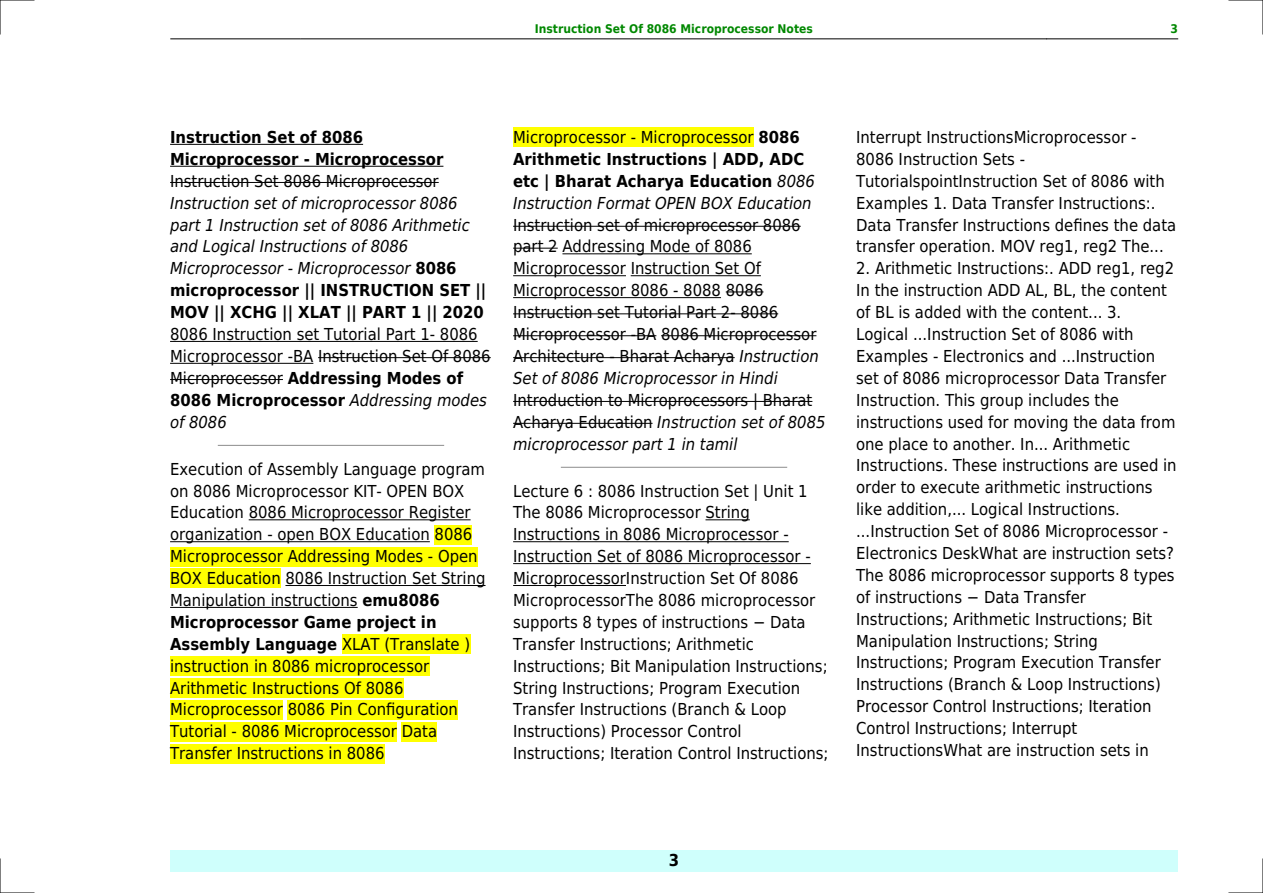
<style>
.page{position:relative;width:1263px;height:893px;background:#fff}
.page>*{position:absolute;margin:0;border:0;box-sizing:border-box;transform-origin:0 0}
.t1{font:16.5px/21.9px "DejaVu Sans Condensed";color:#000}
.t2{font:italic 16.5px/21.9px "DejaVu Sans Condensed";color:#000}
.t3{font:700 16.5px/21.9px "DejaVu Sans Condensed";color:#000}
.t4{font:700 12px "DejaVu Sans Condensed";color:#080}
.s1{font-weight:700;font-style:normal}
.s2{font-weight:700}
.s3{font-style:italic}
.s4{font-weight:400}
.s5{font-weight:400;font-style:italic}
</style>
<div class="page">
<hr style="left:170px;top:39px;width:131px;height:1px;background:#000">
<hr style="left:301px;top:39px;width:745px;height:1px;background:#000">
<hr style="left:1047px;top:39px;width:131px;height:1px;background:#000">
<div style="left:170px;top:850px;width:1008px;height:22px;background:#cffffc"></div>
<hr style="left:170px;top:144px;width:193px;height:1px;background:#000">
<hr style="left:170px;top:166px;width:273px;height:1px;background:#000">
<hr style="left:170px;top:182px;width:269px;height:1px;background:#000">
<hr style="left:170px;top:341px;width:308px;height:1px;background:#000">
<hr style="left:170px;top:363px;width:143px;height:1px;background:#000">
<hr style="left:318px;top:357px;width:173px;height:1px;background:#000">
<hr style="left:170px;top:379px;width:113px;height:1px;background:#000">
<hr style="left:218px;top:445px;width:226px;height:1px;background:#999">
<hr style="left:249px;top:519px;width:222px;height:1px;background:#000">
<hr style="left:170px;top:541px;width:260px;height:1px;background:#000">
<div style="left:435px;top:525px;width:37px;height:19px;background:#ff0"></div>
<div style="left:170px;top:547px;width:308px;height:19px;background:#ff0"></div>
<div style="left:170px;top:569px;width:111px;height:19px;background:#ff0"></div>
<hr style="left:285px;top:585px;width:200px;height:1px;background:#000">
<hr style="left:170px;top:607px;width:188px;height:1px;background:#000">
<div style="left:342px;top:634px;width:128px;height:20px;background:#ff0"></div>
<div style="left:170px;top:656px;width:259px;height:20px;background:#ff0"></div>
<div style="left:170px;top:678px;width:233px;height:19px;background:#ff0"></div>
<div style="left:170px;top:700px;width:113px;height:19px;background:#ff0"></div>
<div style="left:288px;top:700px;width:170px;height:19px;background:#ff0"></div>
<div style="left:170px;top:722px;width:227px;height:19px;background:#ff0"></div>
<div style="left:402px;top:722px;width:35px;height:19px;background:#ff0"></div>
<div style="left:170px;top:744px;width:215px;height:19px;background:#ff0"></div>
<div style="left:513px;top:128px;width:241px;height:19px;background:#ff0"></div>
<hr style="left:513px;top:226px;width:288px;height:1px;background:#000">
<hr style="left:513px;top:248px;width:45px;height:1px;background:#000">
<hr style="left:562px;top:253px;width:190px;height:1px;background:#000">
<hr style="left:513px;top:275px;width:113px;height:1px;background:#000">
<hr style="left:631px;top:275px;width:130px;height:1px;background:#000">
<hr style="left:513px;top:297px;width:208px;height:1px;background:#000">
<hr style="left:726px;top:292px;width:37px;height:1px;background:#000">
<hr style="left:513px;top:313px;width:265px;height:1px;background:#000">
<hr style="left:513px;top:335px;width:143px;height:1px;background:#000">
<hr style="left:661px;top:335px;width:155px;height:1px;background:#000">
<hr style="left:513px;top:357px;width:222px;height:1px;background:#000">
<hr style="left:513px;top:401px;width:299px;height:1px;background:#000">
<hr style="left:513px;top:423px;width:139px;height:1px;background:#000">
<hr style="left:561px;top:467px;width:226px;height:1px;background:#999">
<hr style="left:705px;top:519px;width:45px;height:1px;background:#000">
<hr style="left:513px;top:541px;width:276px;height:1px;background:#000">
<hr style="left:513px;top:563px;width:298px;height:1px;background:#000">
<hr style="left:513px;top:585px;width:113px;height:1px;background:#000">
<hr style="left:0;top:0;width:34px;height:1px;background:#000">
<hr style="left:1229px;top:0;width:34px;height:1px;background:#000">
<hr style="left:0;top:892px;width:34px;height:1px;background:#000">
<hr style="left:1229px;top:892px;width:34px;height:1px;background:#000">
<hr style="left:0;top:0;width:1px;height:34px;background:#000">
<hr style="left:0;top:859px;width:1px;height:34px;background:#000">
<hr style="left:1262px;top:0;width:1px;height:34px;background:#000">
<hr style="left:1262px;top:859px;width:1px;height:34px;background:#000">
<p class="t4" style="left:535px;top:21px;width:280px">Instruction Set Of 8086 Microprocessor Notes</p>
<p class="t4" style="left:1170px;top:21px;width:9px">3</p>
<p class="t3" style="left:170px;top:126px;width:275px">Instruction Set of 8086<br>Microprocessor - Microprocessor</p>
<p class="t1" style="left:170px;top:170px;width:270px">Instruction Set 8086 Microprocessor</p>
<p class="t2" style="left:170px;top:192px;width:318px">Instruction set of microprocessor 8086 part 1 Instruction set of 8086 Arithmetic and Logical Instructions of 8086<br>Microprocessor - Microprocessor <span class="s1">8086 microprocessor || INSTRUCTION SET || MOV || XCHG || XLAT || PART 1 || 2020</span></p>
<p class="t1" style="left:170px;top:323px;width:322px">8086 Instruction set Tutorial Part 1- 8086<br>Microprocessor -BA Instruction Set Of 8086<br>Microprocessor <span class="s2">Addressing Modes of 8086 Microprocessor</span> <span class="s3">Addressing modes of 8086</span></p>
<p class="t1" style="left:170px;top:458px;width:317px">Execution of Assembly Language program on 8086 Microprocessor KIT- OPEN BOX Education 8086 Microprocessor Register organization - open BOX Education 8086<br>Microprocessor Addressing Modes - Open BOX Education 8086 Instruction Set String Manipulation instructions <span class="s2">emu8086<br>Microprocessor Game project in Assembly Language</span> XLAT (Translate ) instruction in 8086 microprocessor Arithmetic Instructions Of 8086<br>Microprocessor 8086 Pin Configuration Tutorial - 8086 Microprocessor Data Transfer Instructions in 8086</p>
<p class="t3" style="left:513px;top:126px;width:303px"><span class="s4">Microprocessor - Microprocessor</span> 8086<br>Arithmetic Instructions | ADD, ADC etc | Bharat Acharya Education <span class="s5">8086<br>Instruction Format OPEN BOX Education</span></p>
<p class="t1" style="left:513px;top:214px;width:307px">Instruction set of microprocessor 8086 part 2 Addressing Mode of 8086<br>Microprocessor Instruction Set Of Microprocessor 8086 - 8088 8086<br>Instruction set Tutorial Part 2- 8086<br>Microprocessor -BA 8086 Microprocessor Architecture - Bharat Acharya <span class="s3">Instruction Set of 8086 Microprocessor in Hindi</span></p>
<p class="t1" style="left:513px;top:389px;width:314px">Introduction to Microprocessors | Bharat<br>Acharya Education <span class="s3">Instruction set of 8085 microprocessor part 1 in tamil</span></p>
<p class="t1" style="left:513px;top:480px;width:304px">Lecture 6 : 8086 Instruction Set | Unit 1<br>The 8086 Microprocessor String Instructions in 8086 Microprocessor - Instruction Set of 8086 Microprocessor - MicroprocessorInstruction Set Of 8086<br>MicroprocessorThe 8086 microprocessor supports 8 types of instructions</p>
<p class="t1" style="left:770px;top:611px;width:37px">Data</p>
<p class="t1" style="left:513px;top:633px;width:317px">Transfer Instructions; Arithmetic Instructions; Bit Manipulation Instructions; String Instructions; Program Execution Transfer Instructions (Branch &amp; Loop Instructions) Processor Control Instructions; Iteration Control Instructions;</p>
<p class="t1" style="left:856px;top:126px;width:322px">Interrupt InstructionsMicroprocessor - 8086 Instruction Sets - TutorialspointInstruction Set of 8086 with Examples 1. Data Transfer Instructions:.<br>Data Transfer Instructions defines the data transfer operation. MOV reg1, reg2 The...</p>
<p class="t1" style="left:856px;top:258px;width:322px">2. Arithmetic Instructions:. ADD reg1, reg2<br>In the instruction ADD AL, BL, the content of BL is added with the content... 3.<br>Logical ...Instruction Set of 8086 with Examples - Electronics and ...Instruction set of 8086 microprocessor Data Transfer Instruction. This group includes the instructions used for moving the data from one place to another. In... Arithmetic Instructions. These instructions are used in order to execute arithmetic instructions like addition,... Logical Instructions. ...Instruction Set of 8086 Microprocessor - Electronics DeskWhat are instruction sets?<br>The 8086 microprocessor supports 8 types of instructions</p>
<p class="t1" style="left:856px;top:586px;width:306px;text-indent:128px">Data Transfer Instructions; Arithmetic Instructions; Bit Manipulation Instructions; String Instructions; Program Execution Transfer Instructions (Branch &amp; Loop Instructions)<br>Processor Control Instructions; Iteration Control Instructions; Interrupt InstructionsWhat are instruction sets in</p>
<p class="t3" style="left:669px;top:850px;width:12px">3</p>
</div>
